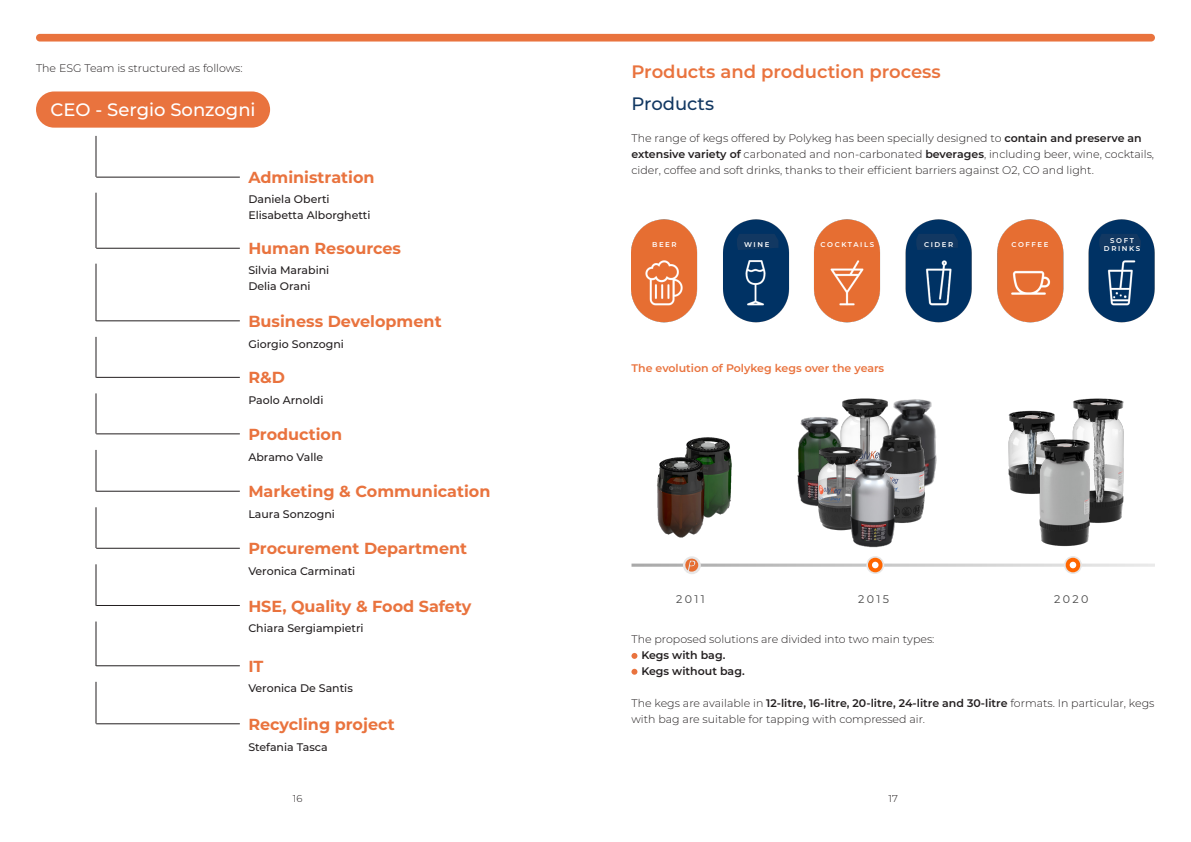
<style>
.page{position:relative;width:1191px;height:842px;background:#fff}
.page>*{position:absolute;margin:0;border:0;box-sizing:border-box;transform-origin:0 0}
.t1{font:600 18px "Montserrat";color:#e9733e}
.t2{font:500 18px "Montserrat";color:#fff}
.t3{font:500 18px "Montserrat";color:#123862}
.t4{font:700 16px "Montserrat";color:#e9733e}
.t5{font:11.1px "Montserrat";letter-spacing:.215em;color:#474747}
.t6{font:300 11px/16px "Montserrat";color:#231f20}
.t7{font:500 11px "Montserrat";color:#231f20}
.t8{font:600 11px "Montserrat";color:#e9733e}
.t9{font:600 11px "Montserrat";color:#231f20}
.t10{font:300 10px "Montserrat";color:#231f20}
.t11{font:600 7px "Montserrat";letter-spacing:.23em;color:#fff}
.s1{font-weight:600}
.s2{font-weight:300}
</style>
<div class="page">
<svg style="left:631px;top:564px;width:524px;height:3px"></svg>
<div style="left:683px;top:556px;width:18px;height:18px;background:#e7e6e6;border-radius:50%"></div>
<svg style="left:1064px;top:556px;width:17px;height:18px"></svg>
<div style="left:1065px;top:558px;width:15px;height:14px;background:#f60;border-radius:50%"></div>
<img style="left:797px;top:417px;width:12px;height:88px">
<img style="left:809px;top:398px;width:128px;height:133px">
<svg style="left:866px;top:556px;width:18px;height:18px"></svg>
<div style="left:868px;top:558px;width:14px;height:14px;background:#f60;border-radius:50%"></div>
<svg style="left:872px;top:562px;width:6px;height:6px"></svg>
<svg style="left:686px;top:569px;width:11px;height:3px"></svg>
<img style="left:846px;top:455px;width:52px;height:93px">
<img style="left:720px;top:438px;width:12px;height:77px">
<img style="left:633px;top:437px;width:87px;height:132px">
<img style="left:977px;top:398px;width:176px;height:171px">
<div style="left:36px;top:34px;width:1119px;height:8px;background:#e9733e;border-radius:4px"></div>
<img style="left:631px;top:219px;width:524px;height:104px">
<div style="left:36px;top:91px;width:234px;height:37px;background:#e9733e;border-radius:18px"></div>
<hr style="left:96px;top:177px;width:144px;height:1px;background:#231f20">
<hr style="left:96px;top:248px;width:144px;height:1px;background:#231f20">
<hr style="left:96px;top:321px;width:144px;height:1px;background:#231f20">
<hr style="left:96px;top:377px;width:144px;height:1px;background:#231f20">
<hr style="left:96px;top:434px;width:144px;height:1px;background:#231f20">
<hr style="left:96px;top:491px;width:144px;height:1px;background:#231f20">
<hr style="left:96px;top:548px;width:144px;height:1px;background:#231f20">
<hr style="left:96px;top:605px;width:144px;height:1px;background:#231f20">
<hr style="left:96px;top:665px;width:144px;height:1px;background:#231f20">
<hr style="left:96px;top:723px;width:144px;height:1px;background:#231f20">
<hr style="left:96px;top:136px;width:1px;height:41px;background:#231f20">
<hr style="left:96px;top:682px;width:1px;height:41px;background:#231f20">
<hr style="left:96px;top:621px;width:1px;height:45px;background:#231f20">
<hr style="left:96px;top:564px;width:1px;height:42px;background:#231f20">
<hr style="left:96px;top:507px;width:1px;height:41px;background:#231f20">
<hr style="left:96px;top:450px;width:1px;height:41px;background:#231f20">
<hr style="left:96px;top:393px;width:1px;height:41px;background:#231f20">
<hr style="left:96px;top:337px;width:1px;height:41px;background:#231f20">
<hr style="left:96px;top:264px;width:1px;height:57px;background:#231f20">
<hr style="left:96px;top:193px;width:1px;height:55px;background:#231f20">
<svg style="left:631px;top:653px;width:6px;height:6px"></svg>
<svg style="left:631px;top:669px;width:6px;height:6px"></svg>
<svg style="left:645px;top:234px;width:42px;height:16px"></svg>
<svg style="left:737px;top:234px;width:41px;height:16px"></svg>
<svg style="left:916px;top:234px;width:42px;height:16px"></svg>
<svg style="left:826px;top:234px;width:42px;height:16px"></svg>
<svg style="left:1007px;top:234px;width:42px;height:16px"></svg>
<svg style="left:1099px;top:234px;width:41px;height:16px"></svg>
<p class="t6" style="left:36px;top:59px;width:208px">The ESG Team is structured as follows:</p>
<p class="t2" style="left:51px;top:97px;width:207px">CEO - Sergio Sonzogni</p>
<p class="t4" style="left:248px;top:165px;width:128px">Administration</p>
<p class="t7" style="left:248px;top:192px;width:83px">Daniela Oberti</p>
<p class="t7" style="left:248px;top:208px;width:124px">Elisabetta Alborghetti</p>
<p class="t4" style="left:248px;top:237px;width:154px">Human Resources</p>
<p class="t7" style="left:248px;top:263px;width:82px">Silvia Marabini</p>
<p class="t7" style="left:248px;top:279px;width:64px">Delia Orani</p>
<p class="t4" style="left:248px;top:310px;width:195px">Business Development</p>
<p class="t7" style="left:248px;top:336px;width:97px">Giorgio Sonzogni</p>
<p class="t4" style="left:248px;top:366px;width:38px">R&amp;D</p>
<p class="t7" style="left:248px;top:392px;width:77px">Paolo Arnoldi</p>
<p class="t4" style="left:248px;top:423px;width:95px">Production</p>
<p class="t7" style="left:248px;top:449px;width:76px">Abramo Valle</p>
<p class="t4" style="left:248px;top:480px;width:244px">Marketing &amp; Communication</p>
<p class="t7" style="left:248px;top:506px;width:88px">Laura Sonzogni</p>
<p class="t4" style="left:248px;top:537px;width:220px">Procurement Department</p>
<p class="t7" style="left:248px;top:563px;width:108px">Veronica Carminati</p>
<p class="t4" style="left:248px;top:594px;width:225px">HSE, Quality &amp; Food Safety</p>
<p class="t7" style="left:248px;top:621px;width:117px">Chiara Sergiampietri</p>
<p class="t4" style="left:248px;top:655px;width:17px">IT</p>
<p class="t7" style="left:248px;top:681px;width:106px">Veronica De Santis</p>
<p class="t4" style="left:248px;top:713px;width:148px">Recycling project</p>
<p class="t7" style="left:248px;top:739px;width:81px">Stefania Tasca</p>
<p class="t1" style="left:631px;top:59px;width:311px">Products and production process</p>
<p class="t3" style="left:631px;top:91px;width:84px">Products</p>
<p class="t6" style="left:631px;top:130px;width:524px">The range of kegs offered by Polykeg has been specially designed to <span class="s1">contain and preserve an extensive variety of</span> carbonated and non-carbonated <span class="s1">beverages</span>, including beer, wine, cocktails, cider, coffee and soft drinks, thanks to their efficient barriers against O2, CO and light.</p>
<p class="t11" style="left:652px;top:239px;width:26px">BEER</p>
<p class="t11" style="left:744px;top:239px;width:27px">WINE</p>
<p class="t11" style="left:820px;top:239px;width:55px">COCKTAILS</p>
<p class="t11" style="left:924px;top:239px;width:31px">CIDER</p>
<p class="t11" style="left:1011px;top:239px;width:39px">COFFEE</p>
<p class="t8" style="left:631px;top:360px;width:254px">The evolution of Polykeg kegs over the years</p>
<p class="t11" style="left:1110px;top:236px;width:25px">SOFT</p>
<p class="t11" style="left:1104px;top:244px;width:38px">DRINKS</p>
<p class="t5" style="left:676px;top:591px;width:30px">2011</p>
<p class="t5" style="left:858px;top:591px;width:32px">2015</p>
<p class="t5" style="left:1054px;top:591px;width:36px">2020</p>
<p class="t6" style="left:631px;top:630px;width:304px">The proposed solutions are divided into two main types:</p>
<p class="t9" style="left:631px;top:647px;width:95px"><span class="s2">-</span> Kegs with bag.</p>
<p class="t9" style="left:631px;top:663px;width:115px"><span class="s2">-</span> Kegs without bag.</p>
<p class="t6" style="left:631px;top:694px;width:524px">The kegs are available in <span class="s1">12-litre, 16-litre, 20-litre, 24-litre and 30-litre</span> formats. In particular, kegs with bag are suitable for tapping with compressed air.</p>
<p class="t10" style="left:293px;top:792px;width:11px">16</p>
<p class="t10" style="left:888px;top:792px;width:11px">17</p>
</div>
